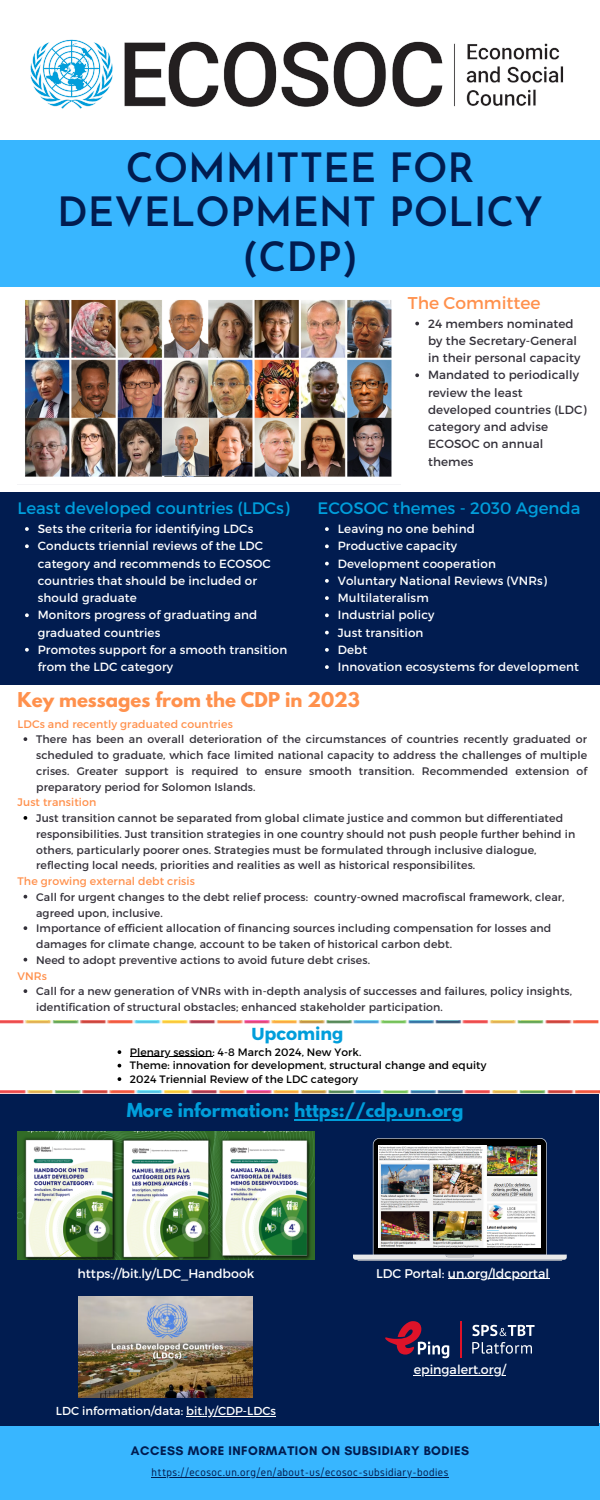
<style>
.page{position:relative;width:600px;height:1500px;background:#fff}
.page>*{position:absolute;margin:0;border:0;box-sizing:border-box;transform-origin:0 0}
.t1{font:600 40.3px/44.2px "Josefin Sans";color:#011c50;text-align:center}
.t2{font:700 18.1px "League Spartan";color:#ff914d}
.t3{font:700 17.4px "Montserrat";color:#009edb}
.t4{font:700 17.1px "League Spartan";color:#009edb}
.t5{font:17.1px "Montserrat";color:#ff914d}
.t6{font:16.6px "Montserrat";color:#009edb}
.t7{font:700 12.7px "Glacial Indifference";letter-spacing:.04em;color:#011c50}
.t8{font:12.6px "Montserrat";color:#fff}
.t9{font:11.9px/17.2px "Montserrat";letter-spacing:.01em;color:#fff}
.t10{font:11.9px/17.2px "Montserrat";letter-spacing:.01em;color:#34313a}
.t11{font:11.6px "Gidole";letter-spacing:.04em;color:#011c50}
.t12{font:11.6px "Montserrat";color:#fff}
.t13{font:10.9px/15.8px "Montserrat";letter-spacing:.01em;color:#34313a}
.t14{font:10.9px "Montserrat";letter-spacing:.01em;color:#ff914d}
.t15{font:10.7px "Montserrat";letter-spacing:.01em;color:#000}
</style>
<div class="page">
<div style="left:0;top:140px;width:600px;height:146px;background:#38b6ff"></div>
<div style="left:0;top:1423px;width:600px;height:77px;background:#38b6ff"></div>
<img style="left:30px;top:39px;width:534px;height:70px">
<div style="left:0;top:492px;width:600px;height:192px;background:#011c50"></div>
<img style="left:25px;top:300px;width:367px;height:177px">
<img style="left:162px;top:418px;width:47px;height:58px">
<svg style="left:24px;top:737px;width:3px;height:4px"></svg>
<svg style="left:24px;top:816px;width:3px;height:4px"></svg>
<svg style="left:24px;top:895px;width:3px;height:4px"></svg>
<svg style="left:24px;top:926px;width:3px;height:4px"></svg>
<svg style="left:24px;top:958px;width:3px;height:4px"></svg>
<svg style="left:24px;top:989px;width:3px;height:4px"></svg>
<svg style="left:25px;top:527px;width:4px;height:4px"></svg>
<svg style="left:25px;top:544px;width:4px;height:4px"></svg>
<svg style="left:25px;top:613px;width:4px;height:4px"></svg>
<svg style="left:25px;top:648px;width:4px;height:4px"></svg>
<svg style="left:415px;top:322px;width:4px;height:3px"></svg>
<svg style="left:415px;top:373px;width:4px;height:4px"></svg>
<svg style="left:325px;top:527px;width:4px;height:4px"></svg>
<svg style="left:325px;top:544px;width:4px;height:4px"></svg>
<svg style="left:325px;top:562px;width:4px;height:3px"></svg>
<svg style="left:325px;top:579px;width:4px;height:4px"></svg>
<svg style="left:325px;top:596px;width:4px;height:4px"></svg>
<svg style="left:325px;top:613px;width:4px;height:4px"></svg>
<svg style="left:325px;top:631px;width:4px;height:3px"></svg>
<svg style="left:325px;top:648px;width:4px;height:4px"></svg>
<svg style="left:325px;top:665px;width:4px;height:4px"></svg>
<hr style="left:152px;top:1477px;width:297px;height:1px;background:#011c50">
<div style="left:0;top:1094px;width:599px;height:332px;background:#011c50"></div>
<svg style="left:118px;top:1050px;width:3px;height:4px"></svg>
<hr style="left:130px;top:1056px;width:82px;height:1px;background:#000">
<svg style="left:118px;top:1064px;width:3px;height:4px"></svg>
<svg style="left:118px;top:1077px;width:3px;height:4px"></svg>
<svg style="left:385px;top:1321px;width:64px;height:37px"></svg>
<svg style="left:472px;top:1342px;width:60px;height:12px"></svg>
<svg style="left:472px;top:1325px;width:63px;height:11px"></svg>
<hr style="left:460px;top:1321px;width:1px;height:37px;background:#de1329">
<hr style="left:414px;top:1375px;width:92px;height:1px;background:#fff">
<hr style="left:294px;top:1119px;width:170px;height:1px;background:#009edb">
<svg style="left:353px;top:1138px;width:214px;height:123px"></svg>
<img style="left:379px;top:1145px;width:162px;height:102px">
<hr style="left:448px;top:1278px;width:101px;height:1px;background:#fff">
<img style="left:18px;top:1132px;width:297px;height:127px">
<img style="left:79px;top:1297px;width:174px;height:100px">
<hr style="left:186px;top:1416px;width:90px;height:1px;background:#fff">
<img style="left:0;top:1020px;width:599px;height:4px">
<img style="left:0;top:1090px;width:600px;height:4px">
<p class="t1" style="left:57px;top:150px;width:487px">COMMITTEE FOR<br>DEVELOPMENT POLICY (CDP)</p>
<p class="t6" style="left:18px;top:498px;width:274px">Least developed countries (LDCs)</p>
<p class="t9" style="left:38px;top:520px;width:217px">Sets the criteria for identifying LDCs</p>
<p class="t9" style="left:38px;top:537px;width:235px">Conducts triennial reviews of the LDC category and recommends to ECOSOC countries that should be included or should graduate</p>
<p class="t9" style="left:38px;top:606px;width:221px">Monitors progress of graduating and graduated countries</p>
<p class="t9" style="left:38px;top:640px;width:251px">Promotes support for a smooth transition from the LDC category</p>
<p class="t5" style="left:408px;top:292px;width:134px">The Committee</p>
<p class="t10" style="left:428px;top:314px;width:154px">24 members nominated by the Secretary-General in their personal capacity</p>
<p class="t10" style="left:428px;top:366px;width:160px">Mandated to periodically review the least developed countries (LDC) category and advise<br>ECOSOC on annual themes</p>
<p class="t6" style="left:318px;top:498px;width:265px">ECOSOC themes - 2030 Agenda</p>
<p class="t9" style="left:338px;top:520px;width:139px">Leaving no one behind</p>
<p class="t9" style="left:338px;top:537px;width:121px">Productive capacity</p>
<p class="t9" style="left:338px;top:554px;width:160px">Development cooperation</p>
<p class="t9" style="left:338px;top:572px;width:211px">Voluntary National Reviews (VNRs)</p>
<p class="t9" style="left:338px;top:589px;width:93px">Multilateralism</p>
<p class="t9" style="left:338px;top:606px;width:98px">Industrial policy</p>
<p class="t9" style="left:338px;top:623px;width:87px">Just transition</p>
<p class="t9" style="left:338px;top:641px;width:31px">Debt</p>
<p class="t9" style="left:338px;top:658px;width:243px">Innovation ecosystems for development</p>
<p class="t2" style="left:18px;top:691px;width:344px">Key messages from the CDP in 2023</p>
<p class="t13" style="left:36px;top:731px;width:553px;text-align:justify">There has been an overall deterioration of the circumstances of countries recently graduated or scheduled to graduate, which face limited national capacity to address the challenges of multiple crises. Greater support is required to ensure smooth transition. Recommended extension of preparatory period for Solomon Islands.</p>
<p class="t13" style="left:36px;top:810px;width:541px">Just transition cannot be separated from global climate justice and common but differentiated responsibilities. Just transition strategies in one country should not push people further behind in others, particularly poorer ones. Strategies must be formulated through inclusive dialogue, reflecting local needs, priorities and realities as well as historical responsibilites.</p>
<p class="t13" style="left:36px;top:888px;width:530px">Call for urgent changes to the debt relief process: country-owned macrofiscal framework, clear, agreed upon, inclusive.</p>
<p class="t13" style="left:36px;top:920px;width:517px">Importance of efficient allocation of financing sources including compensation for losses and damages for climate change, account to be taken of historical carbon debt.</p>
<p class="t13" style="left:36px;top:951px;width:335px">Need to adopt preventive actions to avoid future debt crises.</p>
<p class="t13" style="left:36px;top:983px;width:538px">Call for a new generation of VNRs with in-depth analysis of successes and failures, policy insights, identification of structural obstacles; enhanced stakeholder participation.</p>
<p class="t14" style="left:18px;top:717px;width:217px">LDCs and recently graduated countries</p>
<p class="t14" style="left:18px;top:795px;width:80px">Just transition</p>
<p class="t14" style="left:18px;top:874px;width:179px">The growing external debt crisis</p>
<p class="t14" style="left:18px;top:969px;width:31px">VNRs</p>
<p class="t3" style="left:251px;top:1023px;width:94px">Upcoming</p>
<p class="t15" style="left:130px;top:1045px;width:233px">Plenary session: 4-8 March 2024, New York.</p>
<p class="t15" style="left:130px;top:1058px;width:358px">Theme: innovation for development, structural change and equity</p>
<p class="t15" style="left:130px;top:1072px;width:230px">2024 Triennial Review of the LDC category</p>
<p class="t4" style="left:127px;top:1102px;width:338px">More information: https://cdp.un.org</p>
<p class="t8" style="left:77px;top:1265px;width:178px">https://bit.ly/LDC_Handbook</p>
<p class="t8" style="left:376px;top:1265px;width:175px">LDC Portal: un.org/ldcportal</p>
<p class="t12" style="left:56px;top:1404px;width:221px">LDC information/data: bit.ly/CDP-LDCs</p>
<p class="t8" style="left:414px;top:1362px;width:94px">epingalert.org/</p>
<p class="t7" style="left:131px;top:1443px;width:340px">ACCESS MORE INFORMATION ON SUBSIDIARY BODIES</p>
<p class="t11" style="left:152px;top:1466px;width:298px">https://ecosoc.un.org/en/about-us/ecosoc-subsidiary-bodies</p>
</div>
